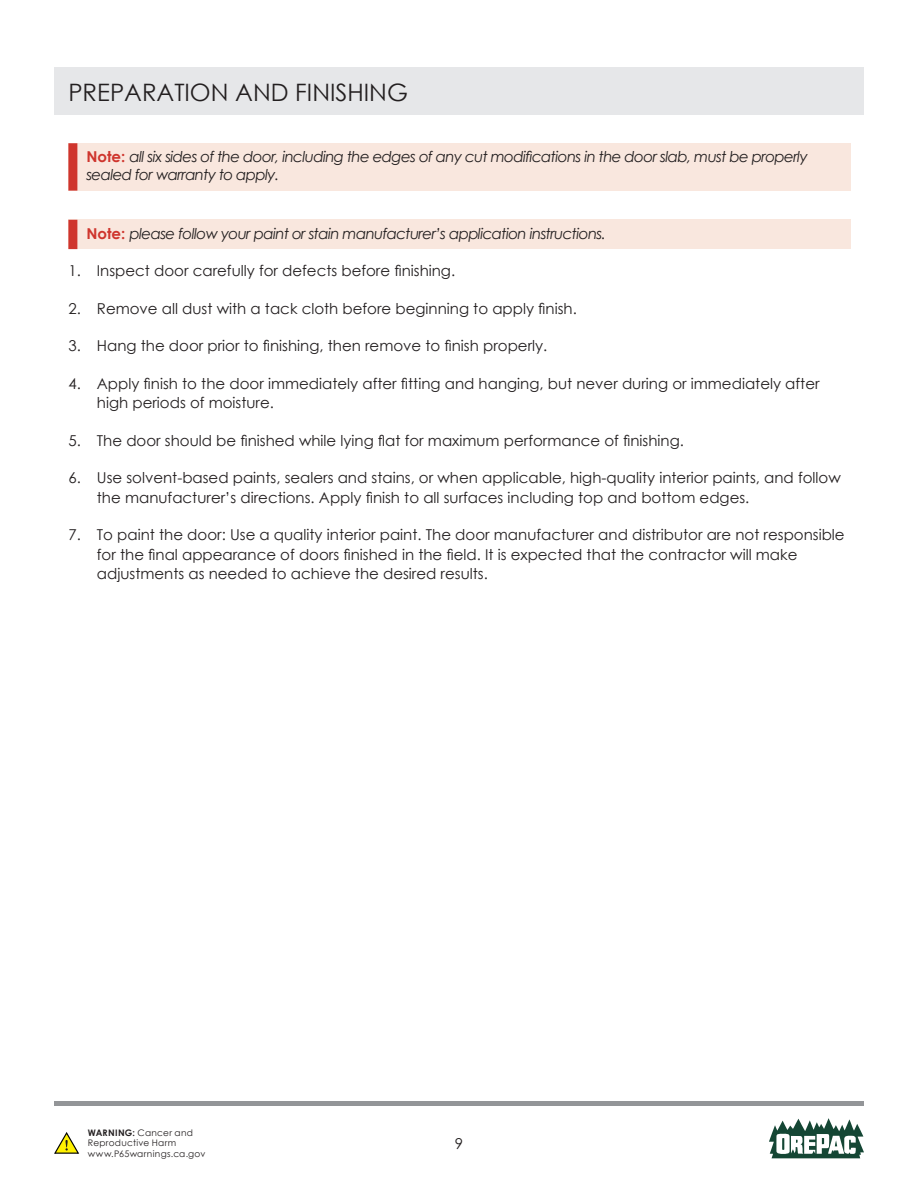
<style>
.page{position:relative;width:918px;height:1188px;background:#fff}
.page>*{position:absolute;margin:0;border:0;box-sizing:border-box;transform-origin:0 0}
.t1{font:24px "Century Gothic";color:#231f20}
.t2{font:15px/19.5px "Century Gothic";color:#231f20}
.Alert{font:italic 15px/18px "Century Gothic";letter-spacing:-.04em;color:#231f20}
.t3{font:9px/10.8px "Century Gothic";letter-spacing:.03em;color:#231f20}
.s1{font-weight:700;font-style:normal;color:#cf352d}
.s2{font-weight:700}
</style>
<div class="page">
<div style="left:54px;top:1101px;width:810px;height:5px;background:#939598"></div>
<svg style="left:54px;top:1132px;width:26px;height:22px"></svg>
<svg style="left:769px;top:1118px;width:95px;height:40px"></svg>
<div style="left:68px;top:143px;width:782px;height:48px;background:#f9e7de"></div>
<div style="left:68px;top:143px;width:9px;height:48px;background:#cf352d"></div>
<div style="left:68px;top:220px;width:782px;height:29px;background:#f9e7de"></div>
<div style="left:68px;top:220px;width:9px;height:29px;background:#cf352d"></div>
<div style="left:54px;top:68px;width:810px;height:47px;background:#e6e7e9"></div>
<p class="t1" style="left:68px;top:75px;width:341px">PREPARATION AND FINISHING</p>
<p class="Alert" style="left:86px;top:147px;width:723px"><span class="s1">Note:</span> all six sides of the door, including the edges of any cut modifications in the door slab, must be properly sealed for warranty to apply.</p>
<p class="Alert" style="left:86px;top:224px;width:521px"><span class="s1">Note:</span> please follow your paint or stain manufacturer’s application instructions.</p>
<p class="t2" style="left:68px;top:261px;width:388px">1. Inspect door carefully for defects before finishing.</p>
<p class="t2" style="left:68px;top:298px;width:510px">2. Remove all dust with a tack cloth before beginning to apply finish.</p>
<p class="t2" style="left:68px;top:336px;width:480px">3. Hang the door prior to finishing, then remove to finish properly.</p>
<p class="t2" style="left:97px;top:373px;width:724px;text-indent:-28px">4. Apply finish to the door immediately after fitting and hanging, but never during or immediately after high periods of moisture.</p>
<p class="t2" style="left:68px;top:430px;width:617px">5. The door should be finished while lying flat for maximum performance of finishing.</p>
<p class="t2" style="left:97px;top:468px;width:745px;text-indent:-28px">6. Use solvent-based paints, sealers and stains, or when applicable, high-quality interior paints, and follow the manufacturer’s directions. Apply finish to all surfaces including top and bottom edges.</p>
<p class="t2" style="left:97px;top:525px;width:749px;text-indent:-28px">7. To paint the door: Use a quality interior paint. The door manufacturer and distributor are not responsible for the final appearance of doors finished in the field. It is expected that the contractor will make adjustments as needed to achieve the desired results.</p>
<p class="t3" style="left:88px;top:1127px;width:119px"><span class="s2">WARNING:</span> Cancer and<br>Reproductive Harm www.P65warnings.ca.gov</p>
<p class="t2" style="left:455px;top:1134px;width:10px">9</p>
</div>
